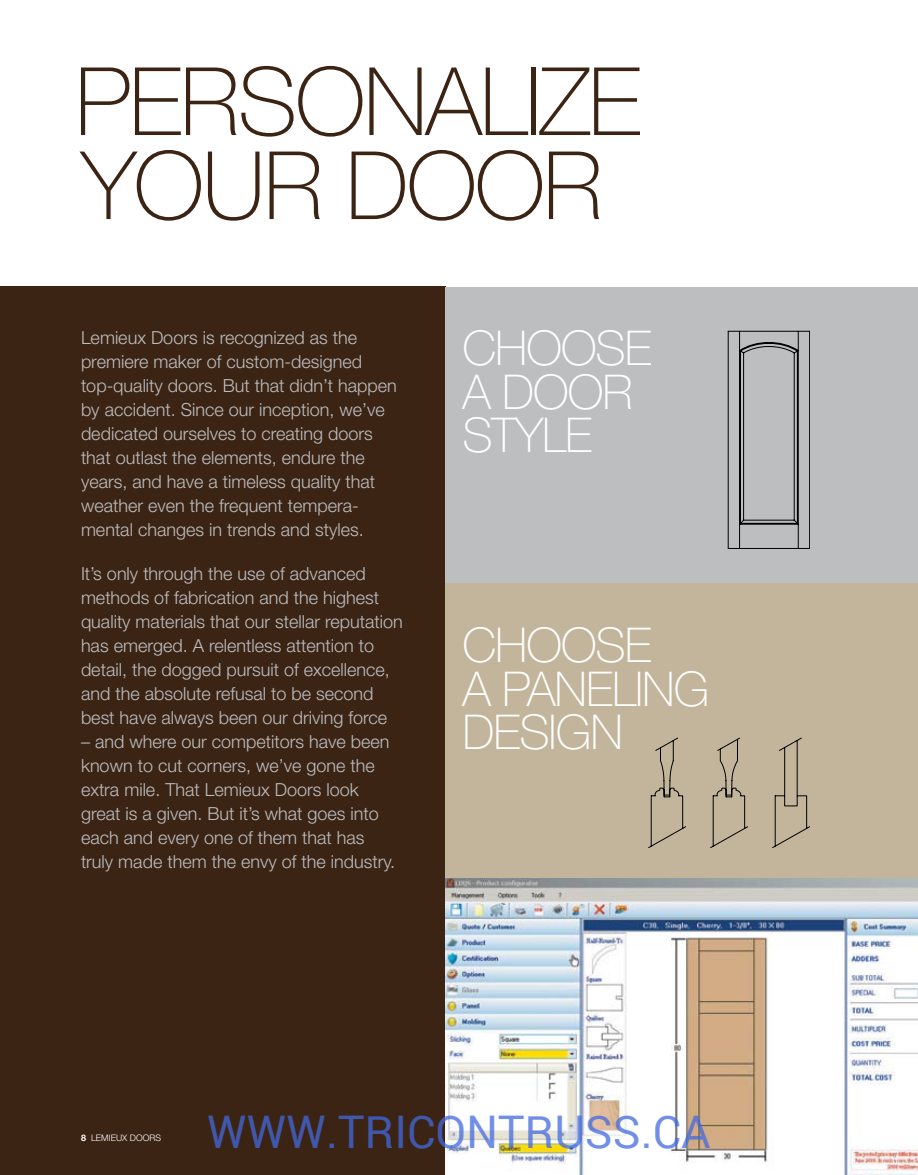
<style>
.page{position:relative;width:918px;height:1175px;background:#fff}
.page>*{position:absolute;margin:0;border:0;box-sizing:border-box;transform-origin:0 0}
.t1{font:100 94.5px/84px "Helvetica Neue LT Std";letter-spacing:-.02em;color:#3c2415}
.t2{font:100 48px/43.5px "Helvetica Neue LT Std";letter-spacing:-.02em;color:#fff}
.t3{font:45px "Roboto";color:rgb(65 105 225/.75)}
.t4{font:300 18px/24px "Helvetica Neue LT Std";color:#bcbec0}
.t5{font:300 9px "Helvetica Neue LT Std";color:#fff}
.s1{font-weight:700}
</style>
<div class="page">
<div style="left:0;top:287px;width:446px;height:887px;background:#3c2415"></div>
<div style="left:446px;top:287px;width:472px;height:295px;background:#bcbec0"></div>
<div style="left:446px;top:582px;width:472px;height:296px;background:#c2b59b"></div>
<img style="left:446px;top:878px;width:472px;height:296px">
<svg style="left:728px;top:331px;width:82px;height:218px"></svg>
<svg style="left:648px;top:737px;width:162px;height:111px"></svg>
<h1 class="t1" style="left:75px;top:59px;width:568px">PERSONALIZE<br>YOUR DOOR</h1>
<p class="t4" style="left:81px;top:325px;width:317px">Lemieux Doors is recognized as the premiere maker of custom-designed top-quality doors. But that didn’t happen by accident. Since our inception, we’ve dedicated ourselves to creating doors that outlast the elements, endure the years, and have a timeless quality that weather even the frequent tempera&shy;mental changes in trends and styles.</p>
<p class="t4" style="left:81px;top:561px;width:323px">It’s only through the use of advanced methods of fabrication and the highest quality materials that our stellar reputation has emerged. A relentless attention to detail, the dogged pursuit of excellence, and the absolute refusal to be second best have always been our driving force</p>
<p class="t4" style="left:81px;top:729px;width:316px">– and where our competitors have been known to cut corners, we’ve gone the extra mile. That Lemieux Doors look great is a given. But it’s what goes into each and every one of them that has truly made them the envy of the industry.</p>
<h2 class="t2" style="left:462px;top:326px;width:191px">CHOOSE<br>A DOOR<br>STYLE</h2>
<h2 class="t2" style="left:462px;top:623px;width:249px">CHOOSE<br>A PANELING<br>DESIGN</h2>
<p class="t5" style="left:81px;top:1132px;width:82px"><span class="s1">8</span> LEMIEUX DOORS</p>
<h3 class="t3" style="left:207px;top:1100px;width:505px">WWW.TRICONTRUSS.CA</h3>
</div>
